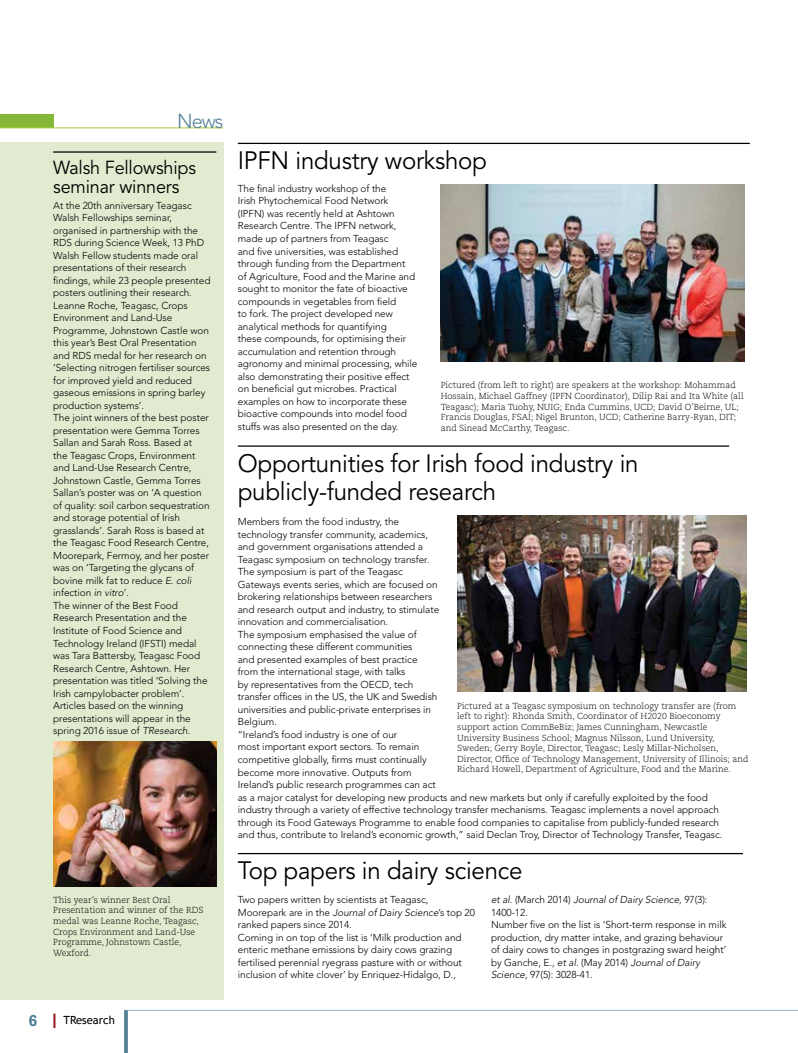
<style>
.page{position:relative;width:798px;height:1053px;background:#fff}
.page>*{position:absolute;margin:0;border:0;box-sizing:border-box;transform-origin:0 0}
.t1{font:25px/28.8px "Avenir";letter-spacing:-.01em;color:#000;scale:.96 1}
.t2{font:300 20px "Avenir";color:#528095}
.t3{font:18.75px "Avenir";letter-spacing:-.01em;color:#000;scale:.96 1}
.t4{font:700 16.25px "Rockwell";color:#528095}
.t5{font:11.25px "Trebuchet MS";color:#000}
.t6{font:300 10px/12.5px "Avenir";letter-spacing:-.005em;color:#000}
.t7{font:300 8.75px/10.6px "Caecilia";color:#000}
.s1{font-style:italic}
.s2{font-size:20px;color:#96171a}
</style>
<div class="page">
<div style="left:0;top:114px;width:53px;height:14px;background:#84b638"></div>
<hr style="left:124px;top:1010px;width:673px;height:1px;background:#9db9c8">
<hr style="left:0;top:128px;width:223px;height:1px;background:#a6ce39">
<svg style="left:124px;top:1010px;width:4px;height:42px"></svg>
<hr style="left:238px;top:143px;width:511px;height:1px;background:#000">
<div style="left:0;top:142px;width:223px;height:857px;background:#e0ebcf"></div>
<hr style="left:53px;top:151px;width:163px;height:2px;background:#000">
<img style="left:53px;top:742px;width:163px;height:144px">
<img style="left:440px;top:185px;width:304px;height:176px">
<hr style="left:238px;top:445px;width:490px;height:1px;background:#000">
<img style="left:457px;top:515px;width:288px;height:176px">
<hr style="left:238px;top:852px;width:504px;height:2px;background:#000">
<h3 class="t4" style="left:28px;top:1010px;width:10px">6</h3>
<h2 class="t2" style="left:177px;top:109px;width:48px">News</h2>
<h3 class="t3" style="left:53px;top:157px;width:150px">Walsh Fellowships</h3>
<h1 class="t1" style="left:238px;top:146px;width:261px">IPFN industry workshop</h1>
<h3 class="t3" style="left:53px;top:175px;width:133px">seminar winners</h3>
<p class="t6" style="left:53px;top:199px;width:159px">At the 20th anniversary Teagasc<br>Walsh Fellowships seminar, organised in partnership with the<br>RDS during Science Week, 13 PhD<br>Walsh Fellow students made oral presentations of their research findings, while 23 people presented posters outlining their research.<br>Leanne Roche, Teagasc, Crops<br>Environment and Land-Use<br>Programme, Johnstown Castle won this year’s Best Oral Presentation and RDS medal for her research on ‘Selecting nitrogen fertiliser sources for improved yield and reduced gaseous emissions in spring barley production systems’.<br>The joint winners of the best poster presentation were Gemma Torres<br>Sallan and Sarah Ross. Based at<br>the Teagasc Crops, Environment and Land-Use Research Centre,<br>Johnstown Castle, Gemma Torres<br>Sallan’s poster was on ‘A question of quality: soil carbon sequestration and storage potential of Irish grasslands’. Sarah Ross is based at the Teagasc Food Research Centre,<br>Moorepark, Fermoy, and her poster was on ‘Targeting the glycans of bovine milk fat to reduce <span class="s1">E. coli </span>infection <span class="s1">in vitro</span>’.<br>The winner of the Best Food<br>Research Presentation and the<br>Institute of Food Science and<br>Technology Ireland (IFSTI) medal was Tara Battersby, Teagasc Food<br>Research Centre, Ashtown. Her presentation was titled ‘Solving the<br>Irish campylobacter problem’.<br>Articles based on the winning presentations will appear in the spring 2016 issue of <span class="s1">TResearch</span>.</p>
<p class="t6" style="left:238px;top:182px;width:181px">The final industry workshop of the<br>Irish Phytochemical Food Network (IPFN) was recently held at Ashtown Research Centre. The IPFN network, made up of partners from Teagasc<br>and five universities, was established through funding from the Department<br>of Agriculture, Food and the Marine and sought to monitor the fate of bioactive compounds in vegetables from field<br>to fork. The project developed new analytical methods for quantifying<br>these compounds, for optimising their accumulation and retention through agronomy and minimal processing, while also demonstrating their positive effect on beneficial gut microbes. Practical examples on how to incorporate these bioactive compounds into model food stuffs was also presented on the day.</p>
<p class="t7" style="left:440px;top:380px;width:304px">Pictured (from left to right) are speakers at the workshop: Mohammad Hossain, Michael Gaffney (IPFN Coordinator), Dilip Rai and Ita White (all Teagasc); Maria Tuohy, NUIG; Enda Cummins, UCD; David O’Beirne, UL; Francis Douglas, FSAI; Nigel Brunton, UCD; Catherine Barry-Ryan, DIT; and Sinead McCarthy, Teagasc.</p>
<h1 class="t1" style="left:238px;top:449px;width:419px">Opportunities for Irish food industry in publicly-funded research</h1>
<p class="t6" style="left:238px;top:515px;width:486px">Members from the food industry, the<br>technology transfer community, academics,<br>and government organisations attended a<br>Teagasc symposium on technology transfer.<br>The symposium is part of the Teagasc<br>Gateways events series, which are focused on<br>brokering relationships between researchers<br>and research output and industry, to stimulate<br>innovation and commercialisation.<br>The symposium emphasised the value of<br>connecting these different communities<br>and presented examples of best practice<br>from the international stage, with talks<br>by representatives from the OECD, tech<br>transfer offices in the US, the UK and Swedish<br>universities and public-private enterprises in<br>Belgium.<br>“Ireland’s food industry is one of our<br>most important export sectors. To remain<br>competitive globally, firms must continually<br>become more innovative. Outputs from<br>Ireland’s public research programmes can act<br>as a major catalyst for developing new products and new markets but only if carefully exploited by the food industry through a variety of effective technology transfer mechanisms. Teagasc implements a novel approach through its Food Gateways Programme to enable food companies to capitalise from publicly-funded research and thus, contribute to Ireland’s economic growth,” said Declan Troy, Director of Technology Transfer, Teagasc.</p>
<p class="t7" style="left:457px;top:700px;width:293px">Pictured at a Teagasc symposium on technology transfer are (from left to right): Rhonda Smith, Coordinator of H2020 Bioeconomy support action CommBeBiz; James Cunningham, Newcastle University Business School; Magnus Nilsson, Lund University, Sweden; Gerry Boyle, Director, Teagasc; Lesly Millar-Nicholsen, Director, Office of Technology Management, University of Illinois; and Richard Howell, Department of Agriculture, Food and the Marine.</p>
<p class="t7" style="left:53px;top:894px;width:152px">This year’s winner Best Oral<br>Presentation and winner of the RDS medal was Leanne Roche, Teagasc,<br>Crops Environment and Land-Use<br>Programme, Johnstown Castle,<br>Wexford.</p>
<p class="t5" style="left:52px;top:1013px;width:65px"><span class="s2">I</span> TResearch</p>
<h1 class="t1" style="left:238px;top:856px;width:298px">Top papers in dairy science</h1>
<p class="t6" style="left:238px;top:893px;width:238px">Two papers written by scientists at Teagasc, Moorepark are in the <span class="s1">Journal of Dairy Science</span>’s top 20 ranked papers since 2014.<br>Coming in on top of the list is ‘Milk production and enteric methane emissions by dairy cows grazing fertilised perennial ryegrass pasture with or without inclusion of white clover’ by Enriquez-Hidalgo, D.,</p>
<p class="t6" style="left:491px;top:893px;width:237px"><span class="s1">et al</span>. (March 2014) <span class="s1">Journal of Dairy Science</span>, 97(3):<br>1400-12.<br>Number five on the list is ‘Short-term response in milk production, dry matter intake, and grazing behaviour of dairy cows to changes in postgrazing sward height’ by Ganche, E., <span class="s1">et al</span>. (May 2014) <span class="s1">Journal of Dairy Science</span>, 97(5): 3028-41.</p>
</div>
